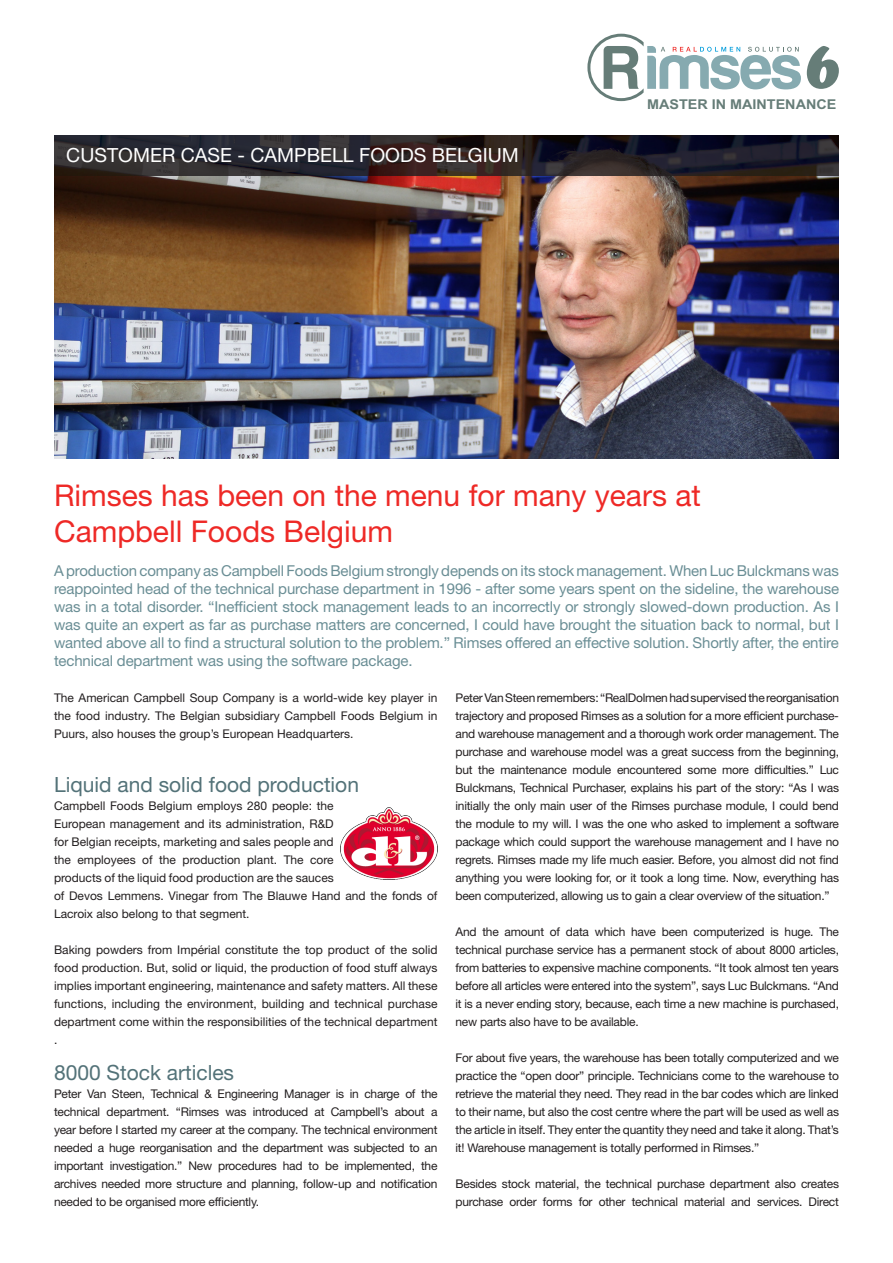
<style>
.page{position:relative;width:893px;height:1263px;background:#fff}
.page>*{position:absolute;margin:0;border:0;box-sizing:border-box;transform-origin:0 0}
.t1{font:italic 62.85px "Cooper Black Std";color:#667d78}
.t2{font:30px "Helvetica Neue LT Std";color:#ee2926}
.t3{font:21px "Helvetica Neue LT Std";color:#537278}
.t4{font:19.5px "Helvetica Neue LT Std";color:#fff}
.t5{font:15px/18px "Helvetica Neue LT Std";letter-spacing:-.01em;color:#6a8e95;text-align:justify}
.t6{font:700 13.5px "Arial";color:#667d78;scale:1.06 1}
.t7{font:12px/18px "Helvetica Neue LT Std";color:#231f20;text-align:justify}
.t8{font:12px/18px "Helvetica Neue LT Std";letter-spacing:-.02em;color:#231f20}
</style>
<div class="page">
<img style="left:54px;top:176px;width:785px;height:282px">
<img style="left:340px;top:807px;width:97px;height:73px">
<svg style="left:587px;top:34px;width:214px;height:67px"></svg>
<svg style="left:54px;top:135px;width:785px;height:41px;background:#272329"></svg>
<p class="t4" style="left:66px;top:144px;width:454px">CUSTOMER CASE - CAMPBELL FOODS BELGIUM</p>
<p class="t1" style="left:802px;top:27px;width:39px">6</p>
<p class="t6" style="left:647px;top:95px;width:180px">MASTER IN MAINTENANCE</p>
<p class="t2" style="left:54px;top:477px;width:648px">Rimses has been on the menu for many years at</p>
<p class="t2" style="left:54px;top:513px;width:340px">Campbell Foods Belgium</p>
<p class="t5" style="left:54px;top:561px;width:787px">A production company as Campbell Foods Belgium strongly depends on its stock management. When Luc Bulckmans was reappointed head of the technical purchase department in 1996 - after some years spent on the sideline, the warehouse was in a total disorder. “Inefficient stock management leads to an incorrectly or strongly slowed-down production. As I was quite an expert as far as purchase matters are concerned, I could have brought the situation back to normal, but I wanted above all to find a structural solution to the problem.” Rimses offered an effective solution. Shortly after, the entire technical department was using the software package.</p>
<p class="t7" style="left:54px;top:689px;width:385px">The American Campbell Soup Company is a world-wide key player in the food industry. The Belgian subsidiary Campbell Foods Belgium in Puurs, also houses the group’s European Headquarters.</p>
<p class="t3" style="left:54px;top:772px;width:306px">Liquid and solid food production</p>
<p class="t7" style="left:54px;top:797px;width:385px;text-align:left">Campbell Foods Belgium employs 280 people: the<br>European management and its administration, R&amp;D<br>for Belgian receipts, marketing and sales people and<br>the employees of the production plant. The core<br>products of the liquid food production are the sauces<br>of Devos Lemmens. Vinegar from The Blauwe Hand and the fonds of Lacroix also belong to that segment.</p>
<p class="t7" style="left:54px;top:941px;width:385px">Baking powders from Impérial constitute the top product of the solid food production. But, solid or liquid, the production of food stuff always implies important engineering, maintenance and safety matters. All these functions, including the environment, building and technical purchase department come within the responsibilities of the technical department</p>
<p class="t7" style="left:54px;top:1031px;width:5px">.</p>
<p class="t3" style="left:54px;top:1060px;width:182px">8000 Stock articles</p>
<p class="t7" style="left:54px;top:1085px;width:385px">Peter Van Steen, Technical &amp; Engineering Manager is in charge of the technical department. “Rimses was introduced at Campbell’s about a year before I started my career at the company. The technical environment needed a huge reorganisation and the department was subjected to an important investigation.” New procedures had to be implemented, the archives needed more structure and planning, follow-up and notification needed to be organised more efficiently.</p>
<p class="t7" style="left:455px;top:689px;width:385px">Peter Van Steen remembers: “RealDolmen had supervised the reorganisation trajectory and proposed Rimses as a solution for a more efficient purchase&shy;and warehouse management and a thorough work order management. The purchase and warehouse model was a great success from the beginning, but the maintenance module encountered some more difficulties.” Luc Bulckmans, Technical Purchaser, explains his part of the story: “As I was initially the only main user of the Rimses purchase module, I could bend the module to my will. I was the one who asked to implement a software package which could support the warehouse management and I have no regrets. Rimses made my life much easier. Before, you almost did not find anything you were looking for, or it took a long time. Now, everything has been computerized, allowing us to gain a clear overview of the situation.”</p>
<p class="t7" style="left:455px;top:923px;width:385px">And the amount of data which have been computerized is huge. The technical purchase service has a permanent stock of about 8000 articles, from batteries to expensive machine components. “It took almost ten years before all articles were entered into the system”, says Luc Bulckmans. “And it is a never ending story, because, each time a new machine is purchased, new parts also have to be available.</p>
<p class="t7" style="left:455px;top:1049px;width:385px">For about five years, the warehouse has been totally computerized and we practice the “open door” principle. Technicians come to the warehouse to retrieve the material they need. They read in the bar codes which are linked to their name, but also the cost centre where the part will be used as well as the article in itself. They enter the quantity they need and take it along. That’s it! Warehouse management is totally performed in Rimses.”</p>
<p class="t8" style="left:455px;top:1175px;width:385px">Besides stock material, the technical purchase department also creates purchase order forms for other technical material and services. Direct</p>
</div>
